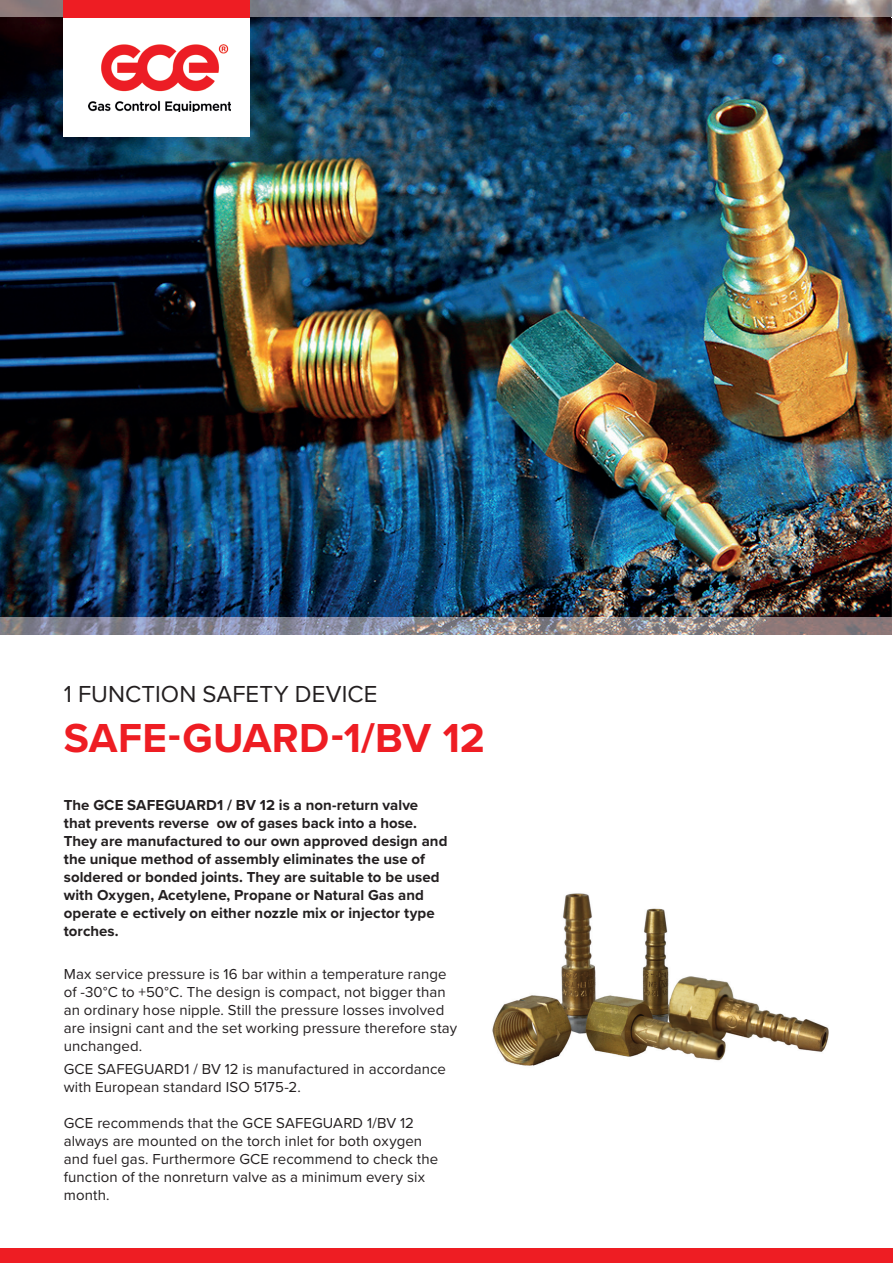
<style>
.page{position:relative;width:893px;height:1263px;background:#fff}
.page>*{position:absolute;margin:0;border:0;box-sizing:border-box;transform-origin:0 0}
.t1{font:700 42px "Proxima Nova";letter-spacing:.005em;color:#ee1d23}
.t2{font:24px "Proxima Nova";letter-spacing:.005em;color:#231f20}
.t3{font:15px/18px "Proxima Nova";letter-spacing:.005em;color:#231f20}
.t4{font:700 15px/18px "Proxima Nova";letter-spacing:.005em;color:#231f20}
</style>
<div class="page">
<div style="left:0;top:1248px;width:893px;height:15px;background:#ee1d23"></div>
<img style="left:0;top:0;width:892px;height:635px">
<img style="left:0;top:617px;width:892px;height:17px">
<div style="left:64px;top:0;width:186px;height:136px;background:linear-gradient(to right,#fff,#fff)"></div>
<div style="left:64px;top:0;width:186px;height:17px;background:#ee1d23"></div>
<div style="left:69px;top:18px;width:177px;height:116px;background:#fff"></div>
<img style="left:89px;top:45px;width:142px;height:67px">
<img style="left:492px;top:893px;width:337px;height:173px">
<h2 class="t2" style="left:64px;top:676px;width:315px">1 FUNCTION SAFETY DEVICE</h2>
<h1 class="t1" style="left:64px;top:707px;width:423px">SAFE-GUARD-1/BV 12</h1>
<p class="t4" style="left:64px;top:796px;width:385px">The GCE SAFEGUARD1 / BV 12 is a non-return valve that prevents reverse ow of gases back into a hose.<br>They are manufactured to our own approved design and the unique method of assembly eliminates the use of soldered or bonded joints. They are suitable to be used with Oxygen, Acetylene, Propane or Natural Gas and operate e ectively on either nozzle mix or injector type torches.</p>
<p class="t3" style="left:64px;top:965px;width:395px">Max service pressure is 16 bar within a temperature range of -30°C to +50°C. The design is compact, not bigger than an ordinary hose nipple. Still the pressure losses involved are insigni cant and the set working pressure therefore stay unchanged.</p>
<p class="t3" style="left:64px;top:1059px;width:384px">GCE SAFEGUARD1 / BV 12 is manufactured in accordance with European standard ISO 5175-2.</p>
<p class="t3" style="left:64px;top:1113px;width:376px">GCE recommends that the GCE SAFEGUARD 1/BV 12 always are mounted on the torch inlet for both oxygen and fuel gas. Furthermore GCE recommend to check the function of the nonreturn valve as a minimum every six month.</p>
</div>
